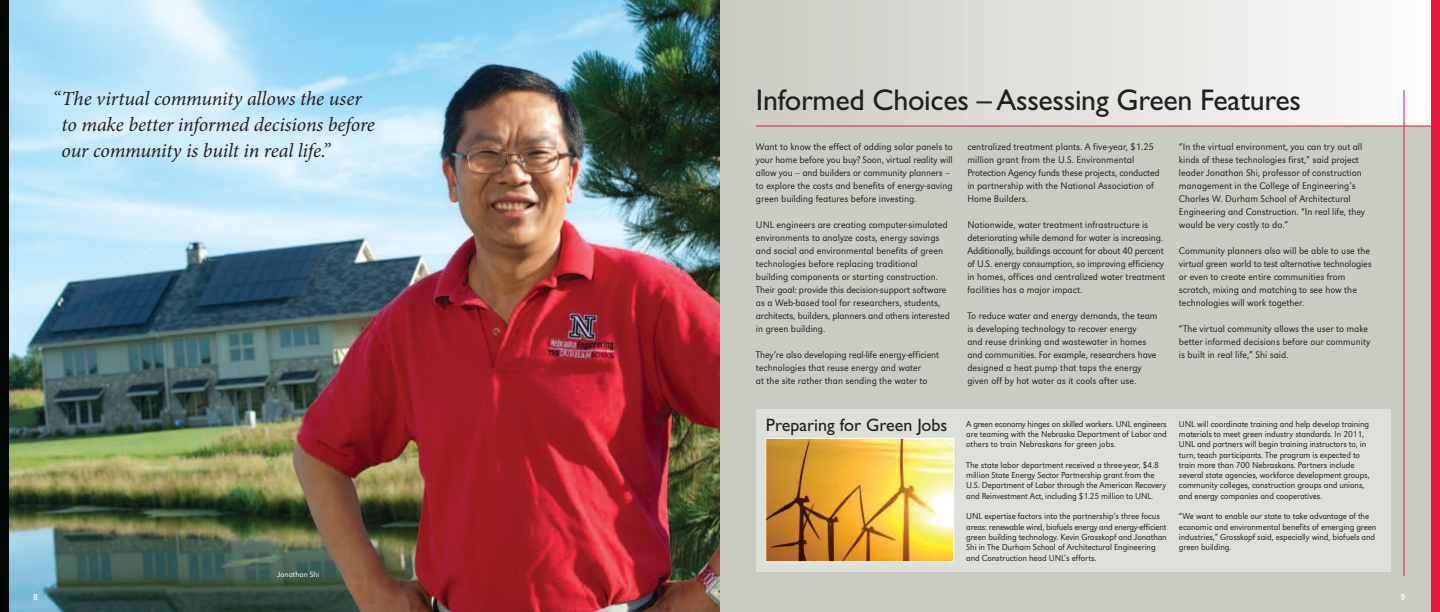
<style>
.page{position:relative;width:1440px;height:612px;background:#fff}
.page>*{position:absolute;margin:0;border:0;box-sizing:border-box;transform-origin:0 0}
.t1{font:30px "Gill Sans";letter-spacing:-.01em;color:#231f20}
.t2{font:italic 20px/26px "Minion Pro";letter-spacing:-.01em;color:#231f20}
.t3{font:18px "Gill Sans";color:#231f20}
.t4{font:300 10px/13px "URW Grotesk T";color:#231f20}
.t5{font:300 9px/10.3px "URW Grotesk T";letter-spacing:-.01em;color:#231f20}
.t6{font:9px "URW Grotesk T";color:#fff}
.t7{font:300 8px "URW Grotesk T";color:#fff}
</style>
<div class="page">
<img style="left:9px;top:0;width:711px;height:612px">
<div style="left:720px;top:0;width:720px;height:612px;background:#cacbc2"></div>
<div style="left:720px;top:0;width:720px;height:126px;background:linear-gradient(to right,#c9cac1,#fcfdfd)"></div>
<div style="left:1431px;top:0;width:9px;height:612px;background:#e4183e"></div>
<hr style="left:756px;top:126px;width:681px;height:1px;background:#e4183e">
<hr style="left:1403px;top:90px;width:1px;height:486px;background:#e4183e">
<div style="left:756px;top:409px;width:634px;height:163px;background:#dddfd9"></div>
<img style="left:767px;top:440px;width:185px;height:120px">
<div style="left:765px;top:438px;width:189px;height:124px;border:1px solid #fff"></div>
<div style="left:0;top:0;width:9px;height:612px;background:#010703"></div>
<h2 class="t2" style="left:62px;top:87px;width:315px;text-indent:-9px">“The virtual community allows the user to make better informed decisions before our community is built in real life.”</h2>
<p class="t6" style="left:33px;top:591px;width:7px">8</p>
<p class="t7" style="left:278px;top:570px;width:43px">Jonathan Shi</p>
<h1 class="t1" style="left:756px;top:89px;width:547px">Informed Choices – Assessing Green Features</h1>
<p class="t4" style="left:1179px;top:140px;width:188px">“In the virtual environment, you can try out all kinds of these technologies first,” said project leader Jonathan Shi, professor of construction management in the College of Engineering’s Charles W. Durham School of Architectural Engineering and Construction. “In real life, they would be very costly to do.”</p>
<p class="t4" style="left:1179px;top:244px;width:194px">Community planners also will be able to use the virtual green world to test alternative technologies or even to create entire communities from scratch, mixing and matching to see how the technologies will work together.</p>
<p class="t4" style="left:1179px;top:322px;width:193px">“The virtual community allows the user to make better informed decisions before our community is built in real life,” Shi said.</p>
<p class="t4" style="left:967px;top:140px;width:194px">centralized treatment plants. A five-year, $1.25 million grant from the U.S. Environmental Protection Agency funds these projects, conducted in partnership with the National Association of Home Builders.</p>
<p class="t4" style="left:967px;top:218px;width:199px">Nationwide, water treatment infrastructure is deteriorating while demand for water is increasing.<br>Additionally, buildings account for about 40 percent of U.S. energy consumption, so improving efficiency in homes, offices and centralized water treatment facilities has a major impact.</p>
<p class="t4" style="left:967px;top:309px;width:192px">To reduce water and energy demands, the team is developing technology to recover energy<br>and reuse drinking and wastewater in homes and communities. For example, researchers have designed a heat pump that taps the energy given off by hot water as it cools after use.</p>
<p class="t4" style="left:756px;top:140px;width:198px">Want to know the effect of adding solar panels to your home before you buy? Soon, virtual reality will allow you − and builders or community planners − to explore the costs and benefits of energy-saving green building features before investing.</p>
<p class="t4" style="left:756px;top:218px;width:195px">UNL engineers are creating computer-simulated environments to analyze costs, energy savings and social and environmental benefits of green technologies before replacing traditional building components or starting construction.<br>Their goal: provide this decision-support software as a Web-based tool for researchers, students, architects, builders, planners and others interested in green building.</p>
<p class="t4" style="left:756px;top:348px;width:185px">They’re also developing real-life energy-efficient technologies that reuse energy and water<br>at the site rather than sending the water to</p>
<h3 class="t3" style="left:766px;top:418px;width:183px">Preparing for Green Jobs</h3>
<p class="t5" style="left:966px;top:418px;width:202px;text-align:justify">A green economy hinges on skilled workers. UNL engineers are teaming with the Nebraska Department of Labor and others to train Nebraskans for green jobs.</p>
<p class="t5" style="left:966px;top:460px;width:201px">The state labor department received a three-year, $4.8 million State Energy Sector Partnership grant from the U.S. Department of Labor through the American Recovery and Reinvestment Act, including $1.25 million to UNL.</p>
<p class="t5" style="left:966px;top:511px;width:202px">UNL expertise factors into the partnership’s three focus areas: renewable wind, biofuels energy and energy-efficient green building technology. Kevin Grosskopf and Jonathan Shi in The Durham School of Architectural Engineering and Construction head UNL’s efforts.</p>
<p class="t5" style="left:1179px;top:418px;width:192px">UNL will coordinate training and help develop training materials to meet green industry standards. In 2011, UNL and partners will begin training instructors to, in turn, teach participants. The program is expected to train more than 700 Nebraskans. Partners include several state agencies, workforce development groups, community colleges, construction groups and unions, and energy companies and cooperatives.</p>
<p class="t5" style="left:1179px;top:511px;width:199px">“We want to enable our state to take advantage of the economic and environmental benefits of emerging green industries,” Grosskopf said, especially wind, biofuels and green building.</p>
<p class="t6" style="left:1401px;top:591px;width:7px">9</p>
</div>
